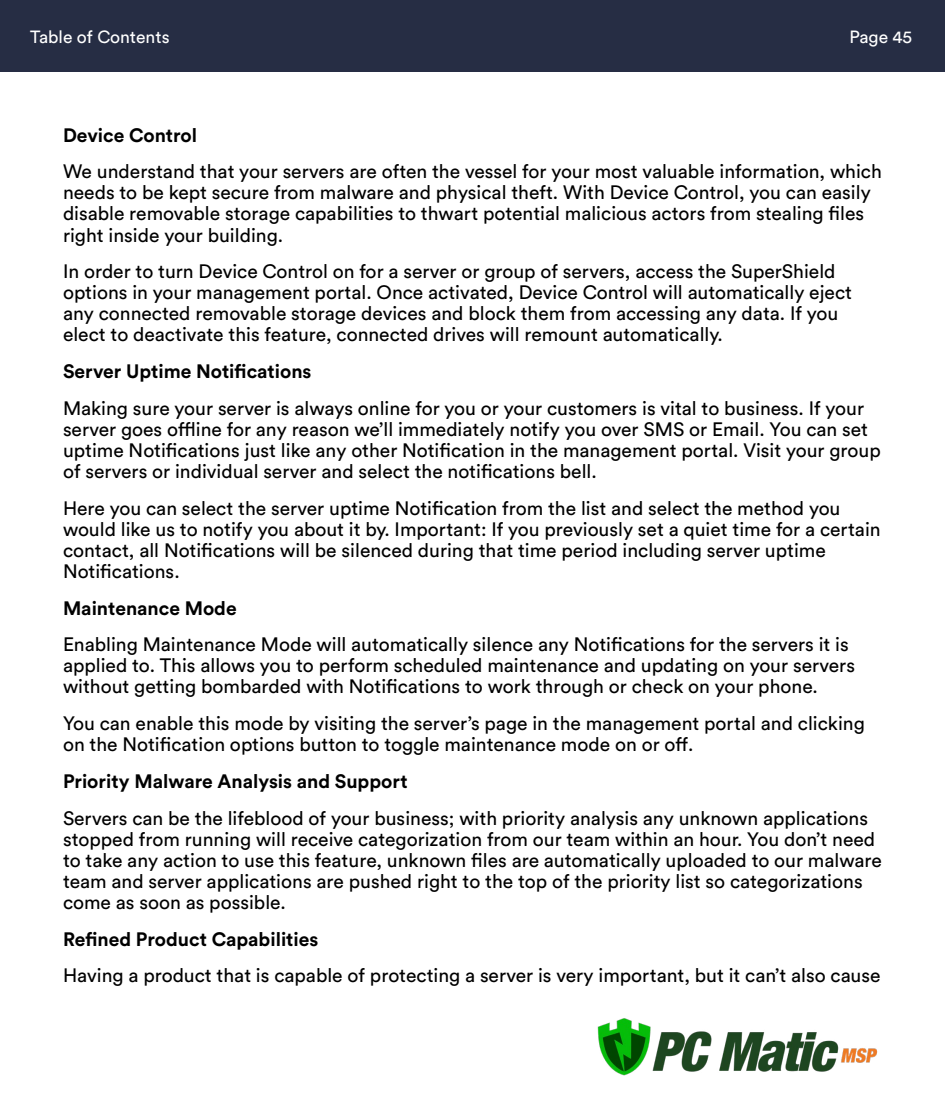
<style>
.page{position:relative;width:945px;height:1097px;background:#fff}
.page>*{position:absolute;margin:0;border:0;box-sizing:border-box;transform-origin:0 0}
.t1{font:19.25px/21px "Circular Std";color:#000}
.t2{font:700 19.25px "Circular Std";color:#000}
.t3{font:17.5px "Circular Std";color:#fff}
</style>
<div class="page">
<div style="left:0;top:0;width:945px;height:71px;background:#262d44"></div>
<img style="left:597px;top:1018px;width:281px;height:58px">
<p class="t3" style="left:30px;top:26px;width:141px">Table of Contents</p>
<p class="t3" style="left:850px;top:26px;width:64px">Page 45</p>
<p class="t2" style="left:63px;top:122px;width:136px">Device Control</p>
<p class="t1" style="left:63px;top:161px;width:821px">We understand that your servers are often the vessel for your most valuable information, which needs to be kept secure from malware and physical theft. With Device Control, you can easily disable removable storage capabilities to thwart potential malicious actors from stealing files right inside your building.</p>
<p class="t1" style="left:63px;top:261px;width:791px">In order to turn Device Control on for a server or group of servers, access the SuperShield options in your management portal. Once activated, Device Control will automatically eject any connected removable storage devices and block them from accessing any data. If you elect to deactivate this feature, connected drives will remount automatically.</p>
<p class="t2" style="left:63px;top:359px;width:250px">Server Uptime Notifications</p>
<p class="t1" style="left:63px;top:397px;width:819px">Making sure your server is always online for you or your customers is vital to business. If your server goes offline for any reason we’ll immediately notify you over SMS or Email. You can set uptime Notifications just like any other Notification in the management portal. Visit your group of servers or individual server and select the notifications bell.</p>
<p class="t1" style="left:63px;top:497px;width:819px">Here you can select the server uptime Notification from the list and select the method you would like us to notify you about it by. Important: If you previously set a quiet time for a certain contact, all Notifications will be silenced during that time period including server uptime Notifications.</p>
<p class="t2" style="left:63px;top:595px;width:175px">Maintenance Mode</p>
<p class="t1" style="left:63px;top:633px;width:794px">Enabling Maintenance Mode will automatically silence any Notifications for the servers it is applied to. This allows you to perform scheduled maintenance and updating on your servers without getting bombarded with Notifications to work through or check on your phone.</p>
<p class="t1" style="left:63px;top:712px;width:803px">You can enable this mode by visiting the server’s page in the management portal and clicking on the Notification options button to toggle maintenance mode on or off.</p>
<p class="t2" style="left:63px;top:768px;width:346px">Priority Malware Analysis and Support</p>
<p class="t1" style="left:63px;top:807px;width:821px">Servers can be the lifeblood of your business; with priority analysis any unknown applications stopped from running will receive categorization from our team within an hour. You don’t need to take any action to use this feature, unknown files are automatically uploaded to our malware team and server applications are pushed right to the top of the priority list so categorizations come as soon as possible.</p>
<p class="t2" style="left:63px;top:926px;width:257px">Refined Product Capabilities</p>
<p class="t1" style="left:63px;top:964px;width:819px">Having a product that is capable of protecting a server is very important, but it can’t also cause</p>
</div>
